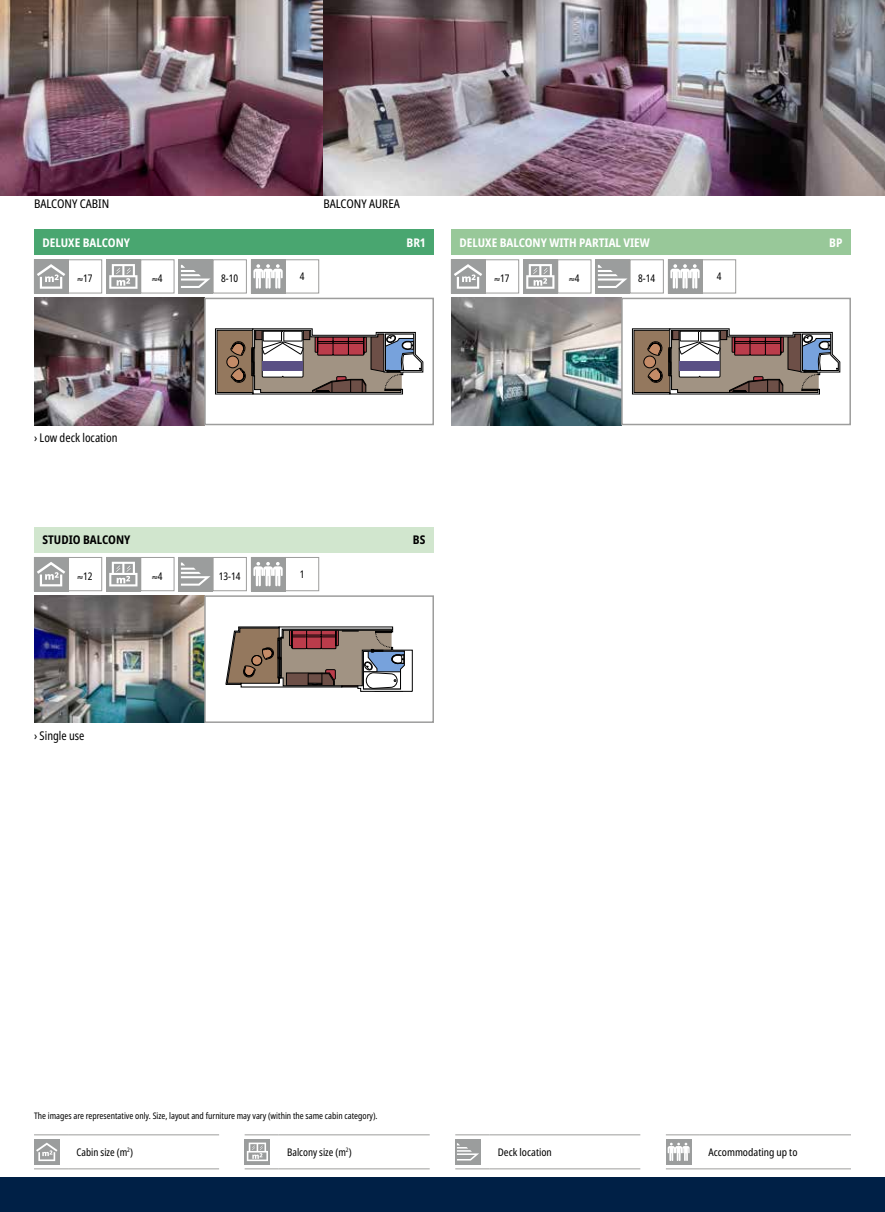
<style>
.page{position:relative;width:885px;height:1212px;background:#fff}
.page>*{position:absolute;margin:0;border:0;box-sizing:border-box;transform-origin:0 0}
.t1{font:700 condensed 12px "Noto Sans";color:#fff}
.t2{font:condensed 12px "Noto Sans";color:#000;scale:.95 1}
.t3{font:condensed 12px "Noto Sans";color:#000}
.t4{font:700 condensed 12px "Noto Sans";color:#000}
.t5{font:condensed 10.5px "Noto Sans";color:#000;scale:.95 1}
.t6{font:condensed 10.5px "Noto Sans";color:#000}
.t7{font:condensed 9px "Noto Sans";color:#000;scale:.95 1}
</style>
<div class="page">
<img style="left:0;top:0;width:323px;height:196px">
<img style="left:323px;top:0;width:561px;height:196px">
<img style="left:34px;top:298px;width:170px;height:127px">
<svg style="left:215px;top:329px;width:208px;height:65px"></svg>
<div style="left:204px;top:298px;width:230px;height:127px;border:2px solid #9d9d9c"></div>
<img style="left:34px;top:595px;width:170px;height:128px">
<svg style="left:226px;top:627px;width:186px;height:65px"></svg>
<div style="left:204px;top:595px;width:230px;height:128px;border:2px solid #9d9d9c"></div>
<img style="left:451px;top:298px;width:170px;height:127px">
<svg style="left:632px;top:329px;width:207px;height:65px"></svg>
<div style="left:621px;top:298px;width:229px;height:127px;border:2px solid #9d9d9c"></div>
<div style="left:0;top:1178px;width:884px;height:34px;background:#002046"></div>
<div style="left:34px;top:259px;width:34px;height:34px;background:#9b9d9d"></div>
<svg style="left:37px;top:264px;width:28px;height:25px"></svg>
<div style="left:68px;top:259px;width:34px;height:34px;border:1px solid #9d9d9c"></div>
<div style="left:106px;top:259px;width:34px;height:34px;background:#9b9d9d"></div>
<svg style="left:109px;top:264px;width:28px;height:25px"></svg>
<div style="left:140px;top:259px;width:34px;height:34px;border:1px solid #9d9d9c"></div>
<div style="left:179px;top:259px;width:34px;height:34px;background:#9b9d9d"></div>
<svg style="left:181px;top:265px;width:29px;height:23px"></svg>
<div style="left:213px;top:259px;width:34px;height:34px;border:1px solid #9d9d9c"></div>
<div style="left:34px;top:557px;width:34px;height:34px;background:#9b9d9d"></div>
<svg style="left:37px;top:562px;width:28px;height:24px"></svg>
<div style="left:68px;top:557px;width:34px;height:34px;border:1px solid #9d9d9c"></div>
<svg style="left:108px;top:559px;width:30px;height:30px"></svg>
<svg style="left:109px;top:562px;width:28px;height:24px"></svg>
<div style="left:106px;top:557px;width:34px;height:34px;border:1px solid #9d9d9c"></div>
<div style="left:140px;top:557px;width:34px;height:34px;border:1px solid #9d9d9c"></div>
<div style="left:179px;top:557px;width:34px;height:34px;background:#9b9d9d"></div>
<svg style="left:181px;top:562px;width:29px;height:24px"></svg>
<div style="left:213px;top:557px;width:34px;height:34px;border:1px solid #9d9d9c"></div>
<div style="left:451px;top:259px;width:34px;height:34px;background:#9b9d9d"></div>
<svg style="left:454px;top:264px;width:28px;height:25px"></svg>
<div style="left:485px;top:259px;width:34px;height:34px;border:1px solid #9d9d9c"></div>
<div style="left:523px;top:259px;width:34px;height:34px;background:#9b9d9d"></div>
<svg style="left:526px;top:264px;width:28px;height:25px"></svg>
<div style="left:557px;top:259px;width:34px;height:34px;border:1px solid #9d9d9c"></div>
<div style="left:595px;top:259px;width:34px;height:34px;background:#9b9d9d"></div>
<svg style="left:597px;top:265px;width:30px;height:23px"></svg>
<div style="left:629px;top:259px;width:34px;height:34px;border:1px solid #9d9d9c"></div>
<div style="left:251px;top:259px;width:34px;height:34px;background:#9b9d9d"></div>
<svg style="left:253px;top:264px;width:29px;height:25px"></svg>
<div style="left:285px;top:259px;width:34px;height:34px;border:1px solid #9d9d9c"></div>
<div style="left:668px;top:259px;width:34px;height:34px;background:#9b9d9d"></div>
<svg style="left:670px;top:264px;width:29px;height:25px"></svg>
<div style="left:702px;top:259px;width:34px;height:34px;border:1px solid #9d9d9c"></div>
<div style="left:251px;top:557px;width:34px;height:34px;background:#9b9d9d"></div>
<svg style="left:253px;top:562px;width:29px;height:24px"></svg>
<div style="left:285px;top:557px;width:34px;height:34px;border:1px solid #9d9d9c"></div>
<div style="left:34px;top:230px;width:400px;height:25px;background:#49a670"></div>
<div style="left:34px;top:527px;width:400px;height:26px;background:#d1e6ce"></div>
<div style="left:451px;top:230px;width:399px;height:25px;background:#98c899"></div>
<hr style="left:34px;top:1134px;width:34px;height:1px;background:#9d9d9c">
<hr style="left:68px;top:1134px;width:151px;height:1px;background:#9d9d9c">
<hr style="left:34px;top:1168px;width:34px;height:1px;background:#9d9d9c">
<hr style="left:68px;top:1168px;width:151px;height:1px;background:#9d9d9c">
<div style="left:34px;top:1139px;width:26px;height:25px;background:#9b9d9d"></div>
<svg style="left:36px;top:1142px;width:21px;height:19px"></svg>
<hr style="left:244px;top:1134px;width:35px;height:1px;background:#9d9d9c">
<hr style="left:279px;top:1134px;width:150px;height:1px;background:#9d9d9c">
<hr style="left:244px;top:1168px;width:35px;height:1px;background:#9d9d9c">
<hr style="left:279px;top:1168px;width:150px;height:1px;background:#9d9d9c">
<div style="left:244px;top:1139px;width:26px;height:25px;background:#9b9d9d"></div>
<svg style="left:247px;top:1142px;width:21px;height:19px"></svg>
<hr style="left:455px;top:1134px;width:34px;height:1px;background:#9d9d9c">
<hr style="left:489px;top:1134px;width:151px;height:1px;background:#9d9d9c">
<hr style="left:455px;top:1168px;width:34px;height:1px;background:#9d9d9c">
<hr style="left:489px;top:1168px;width:151px;height:1px;background:#9d9d9c">
<div style="left:455px;top:1139px;width:25px;height:25px;background:#9b9d9d"></div>
<svg style="left:457px;top:1143px;width:22px;height:17px"></svg>
<hr style="left:665px;top:1134px;width:34px;height:1px;background:#9d9d9c">
<hr style="left:699px;top:1134px;width:151px;height:1px;background:#9d9d9c">
<hr style="left:665px;top:1168px;width:34px;height:1px;background:#9d9d9c">
<hr style="left:699px;top:1168px;width:151px;height:1px;background:#9d9d9c">
<div style="left:665px;top:1139px;width:26px;height:25px;background:#9b9d9d"></div>
<svg style="left:667px;top:1143px;width:22px;height:18px"></svg>
<h1 class="t3" style="left:34px;top:196px;width:77px">BALCONY CABIN</h1>
<h1 class="t3" style="left:323px;top:196px;width:78px">BALCONY AUREA</h1>
<h1 class="t1" style="left:43px;top:234px;width:89px">DELUXE BALCONY</h1>
<h1 class="t1" style="left:406px;top:234px;width:20px">BR1</h1>
<h1 class="t1" style="left:459px;top:234px;width:192px">DELUXE BALCONY WITH PARTIAL VIEW</h1>
<h1 class="t1" style="left:829px;top:234px;width:15px">BP</h1>
<p class="t5" style="left:78px;top:271px;width:17px">≈17</p>
<p class="t5" style="left:152px;top:271px;width:12px">≈4</p>
<p class="t5" style="left:221px;top:271px;width:19px">8-10</p>
<h1 class="t2" style="left:34px;top:430px;width:89px">› Low deck location</h1>
<p class="t5" style="left:300px;top:269px;width:6px">4</p>
<p class="t5" style="left:494px;top:271px;width:17px">≈17</p>
<p class="t5" style="left:569px;top:271px;width:12px">≈4</p>
<p class="t5" style="left:638px;top:271px;width:19px">8-14</p>
<p class="t5" style="left:716px;top:269px;width:6px">4</p>
<h1 class="t4" style="left:43px;top:531px;width:89px">STUDIO BALCONY</h1>
<h1 class="t4" style="left:413px;top:531px;width:14px">BS</h1>
<p class="t5" style="left:78px;top:568px;width:17px">≈12</p>
<p class="t5" style="left:152px;top:568px;width:12px">≈4</p>
<p class="t5" style="left:219px;top:568px;width:24px">13-14</p>
<p class="t5" style="left:300px;top:567px;width:6px">1</p>
<h1 class="t2" style="left:34px;top:727px;width:54px">› Single use</h1>
<p class="t7" style="left:34px;top:1110px;width:363px">The images are representative only. Size, layout and furniture may vary (within the same cabin category).</p>
<p class="t5" style="left:77px;top:1144px;width:61px">Cabin size (m<sup>2</sup>)</p>
<p class="t5" style="left:287px;top:1144px;width:69px">Balcony size (m<sup>2</sup>)</p>
<p class="t6" style="left:497px;top:1144px;width:56px">Deck location</p>
<p class="t6" style="left:708px;top:1144px;width:91px">Accommodating up to</p>
</div>
